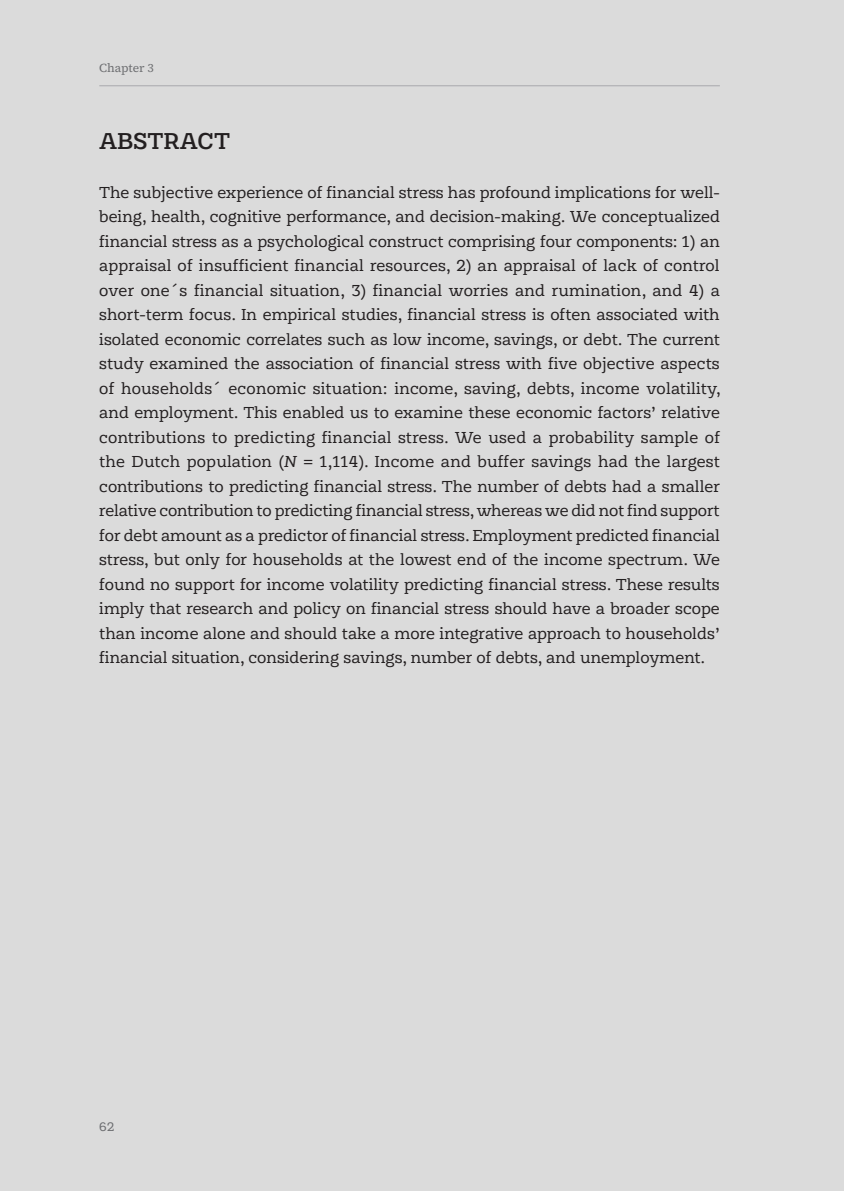
<style>
.page{position:relative;width:844px;height:1191px;background:#fff}
.page>*{position:absolute;margin:0;border:0;box-sizing:border-box;transform-origin:0 0}
.t1{font:600 22.75px "Rothwood";color:#231f20}
.t2{font:15.75px/24.5px "Rothwood";color:#231f20;text-align:justify}
.t3{font:12.25px "Source Serif 4 Sm Text";color:#6c6d70}
.t4{font:12.25px "Rothwood";color:#6c6d70}
.s1{font-style:italic}
</style>
<div class="page">
<div style="left:0;top:0;width:843px;height:1191px;background:#dbdbdb"></div>
<hr style="left:99px;top:85px;width:620px;height:1px;background:#a8a9ad">
<p class="t3" style="left:99px;top:60px;width:56px">Chapter 3</p>
<h1 class="t1" style="left:99px;top:124px;width:132px">ABSTRACT</h1>
<p class="t2" style="left:99px;top:180px;width:623px">The subjective experience of financial stress has profound implications for well&shy;being, health, cognitive performance, and decision-making. We conceptualized financial stress as a psychological construct comprising four components: 1) an appraisal of insufficient financial resources, 2) an appraisal of lack of control over one´s financial situation, 3) financial worries and rumination, and 4) a short-term focus. In empirical studies, financial stress is often associated with isolated economic correlates such as low income, savings, or debt. The current study examined the association of financial stress with five objective aspects of households´ economic situation: income, saving, debts, income volatility, and employment. This enabled us to examine these economic factors’ relative contributions to predicting financial stress. We used a probability sample of the Dutch population (<span class="s1">N</span> = 1,114). Income and buffer savings had the largest contributions to predicting financial stress. The number of debts had a smaller relative contribution to predicting financial stress, whereas we did not find support for debt amount as a predictor of financial stress. Employment predicted financial stress, but only for households at the lowest end of the income spectrum. We found no support for income volatility predicting financial stress. These results imply that research and policy on financial stress should have a broader scope than income alone and should take a more integrative approach to households’ financial situation, considering savings, number of debts, and unemployment.</p>
<p class="t4" style="left:99px;top:1118px;width:17px">62</p>
</div>
